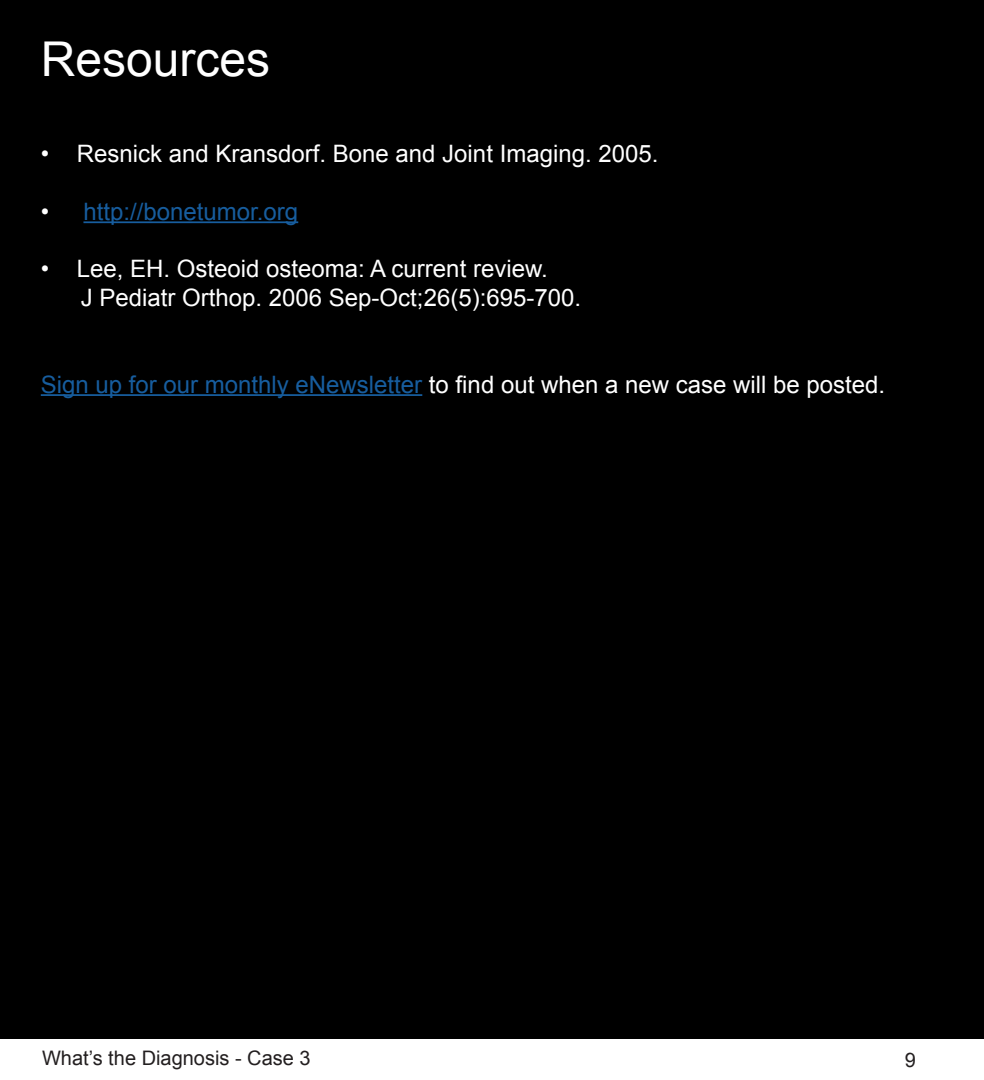
<style>
.page{position:relative;width:984px;height:1080px;background:#fff}
.page>*{position:absolute;margin:0;border:0;box-sizing:border-box;transform-origin:0 0}
.t1{font:48px "Arial";color:#fff}
.t2{font:24px/28.8px "Arial";color:#fff}
.t3{font:24px "Arial";color:#175d9e}
.t4{font:20px "Arial";color:#231f20}
.s1{color:#fff}
.s2{color:#175d9e}
</style>
<div class="page">
<div style="left:0;top:0;width:984px;height:1039px;background:#000"></div>
<hr style="left:83px;top:221px;width:215px;height:2px;background:#175d9e">
<hr style="left:41px;top:394px;width:381px;height:2px;background:#175d9e">
<h1 class="t1" style="left:41px;top:27px;width:231px">Resources</h1>
<p class="t2" style="left:41px;top:140px;width:619px">• Resnick and Kransdorf. Bone and Joint Imaging. 2005.</p>
<p class="t3" style="left:41px;top:196px;width:259px"><span class="s1">•</span> http://bonetumor.org</p>
<p class="t2" style="left:81px;top:255px;width:502px;text-indent:-40px">• Lee, EH. Osteoid osteoma: A current review.<br>J Pediatr Orthop. 2006 Sep-Oct;26(5):695-700.</p>
<p class="t2" style="left:41px;top:370px;width:846px"><span class="s2">Sign up for our monthly eNewsletter</span> to find out when a new case will be posted.</p>
<p class="t4" style="left:42px;top:1045px;width:270px">What’s the Diagnosis - Case 3</p>
<p class="t4" style="left:905px;top:1047px;width:13px">9</p>
</div>
